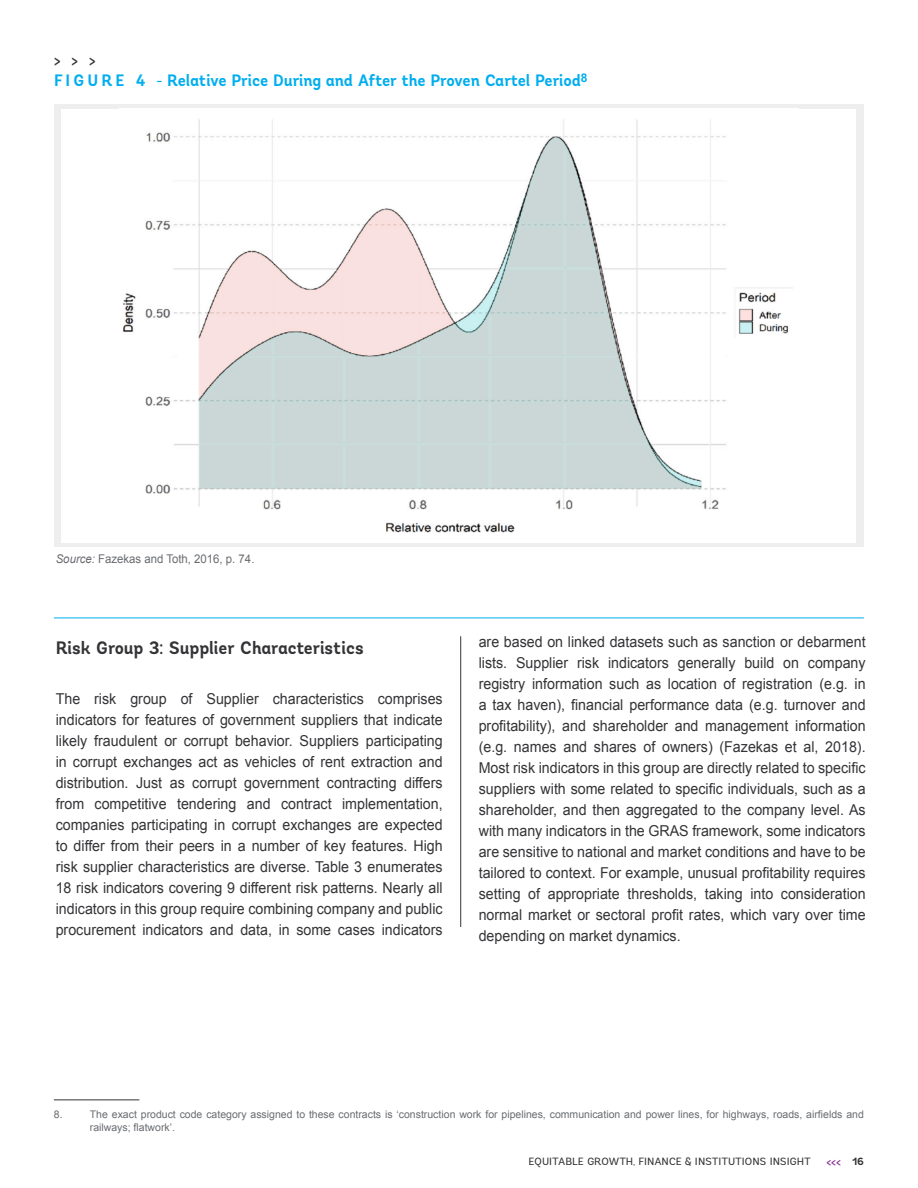
<style>
.page{position:relative;width:918px;height:1188px;background:#fff}
.page>*{position:absolute;margin:0;border:0;box-sizing:border-box;transform-origin:0 0}
.body{font:700 18px "Andes";letter-spacing:-.005em;color:#343437;scale:.95 1}
.t1{font:700 16.5px "Andes";letter-spacing:-.01em;color:#00aeef;scale:.95 1}
.t2{font:700 16.5px "Andes";color:#343437;scale:.95 1}
.body-2{font:15px/21px "Arial";color:#343437;text-align:justify;scale:.95 1}
.body-3{font:12px "Arial";color:#696c70;scale:.95 1}
.t3{font:700 12px "Andes";color:#862b91;scale:.95 1}
.t4{font:10.5px/12.6px "Arial";color:#696c70}
.t5{font:10.5px "Andes";letter-spacing:-.015em;color:#343437}
.s1{font-style:italic}
.s2{font-size:10.5px;color:#343437}
</style>
<div class="page">
<div style="left:54px;top:104px;width:810px;height:443px;background:#eeeeef"></div>
<hr style="left:54px;top:1100px;width:85px;height:1px;background:#343437">
<hr style="left:54px;top:618px;width:810px;height:1px;background:#00aeef">
<hr style="left:460px;top:636px;width:1px;height:291px;background:#343437">
<div style="left:62px;top:109px;width:794px;height:434px;background:#fff"></div>
<img style="left:123px;top:119px;width:670px;height:414px">
<p class="t2" style="left:54px;top:50px;width:45px">&gt; &gt; &gt;</p>
<p class="t1" style="left:54px;top:70px;width:563px">F I G U R E 4 - Relative Price During and After the Proven Cartel Period<sup>8</sup></p>
<p class="body-3" style="left:56px;top:551px;width:211px"><span class="s1">Source:</span> Fazekas and Toth, 2016, p. 74.</p>
<p class="body" style="left:56px;top:637px;width:326px">Risk Group 3: Supplier Characteristics</p>
<p class="body-2" style="left:56px;top:688px;width:409px">The risk group of Supplier characteristics comprises indicators for features of government suppliers that indicate likely fraudulent or corrupt behavior. Suppliers participating in corrupt exchanges act as vehicles of rent extraction and distribution. Just as corrupt government contracting differs from competitive tendering and contract implementation, companies participating in corrupt exchanges are expected to differ from their peers in a number of key features. High risk supplier characteristics are diverse. Table 3 enumerates 18 risk indicators covering 9 different risk patterns. Nearly all indicators in this group require combining company and public procurement indicators and data, in some cases indicators</p>
<p class="body-2" style="left:479px;top:632px;width:409px">are based on linked datasets such as sanction or debarment lists. Supplier risk indicators generally build on company registry information such as location of registration (e.g. in a tax haven), financial performance data (e.g. turnover and profitability), and shareholder and management information (e.g. names and shares of owners) (Fazekas et al, 2018).<br>Most risk indicators in this group are directly related to specific suppliers with some related to specific individuals, such as a shareholder, and then aggregated to the company level. As with many indicators in the GRAS framework, some indicators are sensitive to national and market conditions and have to be tailored to context. For example, unusual profitability requires setting of appropriate thresholds, taking into consideration normal market or sectoral profit rates, which vary over time depending on market dynamics.</p>
<p class="t4" style="left:54px;top:1108px;width:10px">8.</p>
<p class="t4" style="left:90px;top:1108px;width:775px">The exact product code category assigned to these contracts is ‘construction work for pipelines, communication and power lines, for highways, roads, airfields and railways; flatwork’.</p>
<p class="t5" style="left:529px;top:1155px;width:284px">EQUITABLE GROWTH, FINANCE &amp; INSTITUTIONS INSIGHT</p>
<p class="t3" style="left:826px;top:1154px;width:41px">&lt;&lt;&lt; <span class="s2">16</span></p>
</div>
